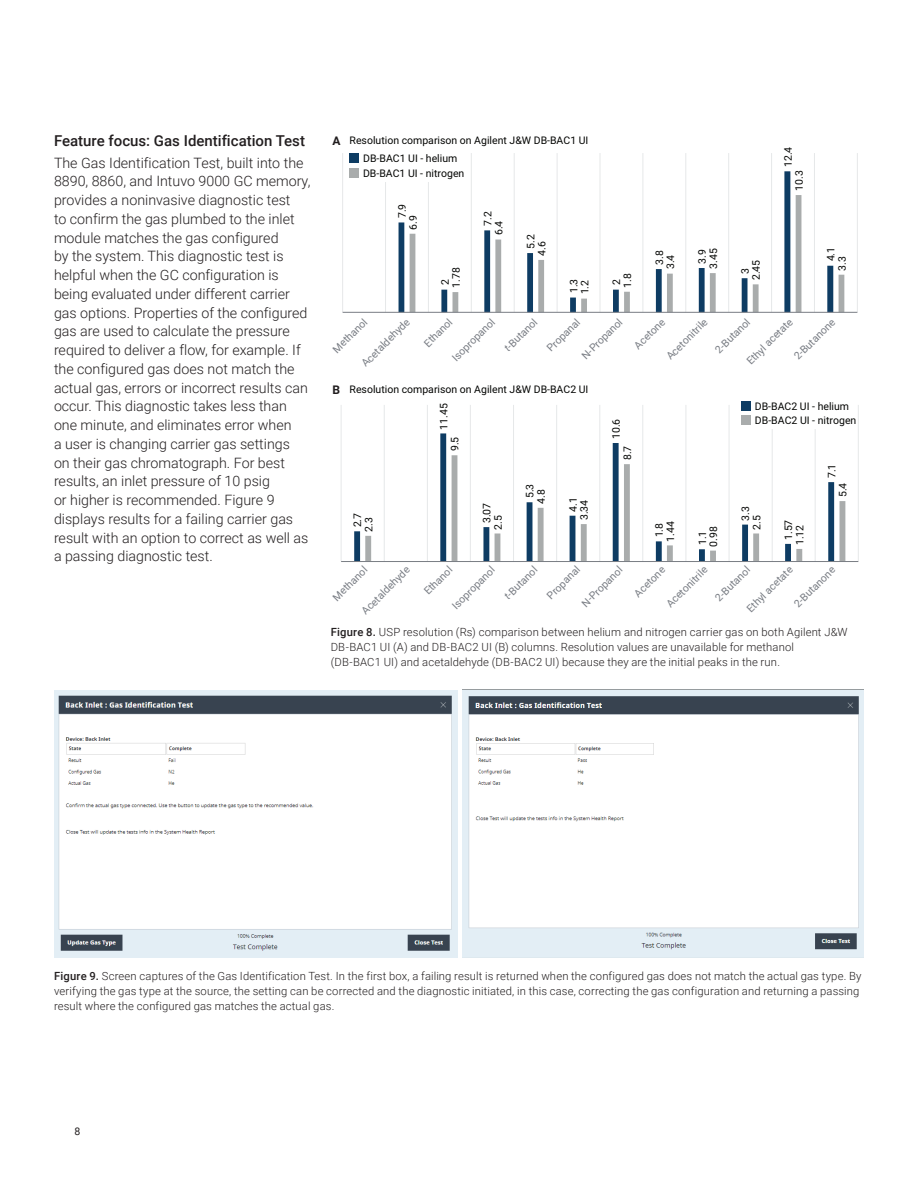
<style>
.page{position:relative;width:918px;height:1188px;background:#fff}
.page>*{position:absolute;margin:0;border:0;box-sizing:border-box;transform-origin:0 0}
.Header_2{font:500 15px "Roboto";color:#231f20}
.Text{font:300 14.25px/18.8px "Roboto";color:#231f20}
.t1{font:700 12px "Roboto";color:#211d1e}
.t2{font:300 11.25px/15px "Roboto";letter-spacing:.01em;color:#231f20}
.t3{font:10.5px/14.9px "Roboto";color:#040503}
.t4{font:10.5px "Roboto";color:#797d84}
.t5{font:10.5px "Roboto";color:#231f20}
.s1{font-style:italic}
.s2{font-weight:500}
</style>
<div class="page">
<hr style="left:342px;top:153px;width:1px;height:159px;background:#e6e8e9">
<hr style="left:385px;top:153px;width:1px;height:159px;background:#e6e8e9">
<hr style="left:471px;top:153px;width:1px;height:159px;background:#e6e8e9">
<hr style="left:514px;top:153px;width:1px;height:159px;background:#e6e8e9">
<hr style="left:557px;top:153px;width:1px;height:159px;background:#e6e8e9">
<hr style="left:600px;top:153px;width:1px;height:159px;background:#e6e8e9">
<hr style="left:643px;top:153px;width:1px;height:159px;background:#e6e8e9">
<hr style="left:685px;top:153px;width:1px;height:159px;background:#e6e8e9">
<hr style="left:728px;top:153px;width:1px;height:159px;background:#e6e8e9">
<hr style="left:771px;top:153px;width:1px;height:159px;background:#e6e8e9">
<hr style="left:814px;top:153px;width:1px;height:159px;background:#e6e8e9">
<hr style="left:857px;top:153px;width:1px;height:159px;background:#e6e8e9">
<svg style="left:399px;top:171px;width:392px;height:141px"></svg>
<svg style="left:410px;top:195px;width:434px;height:117px"></svg>
<hr style="left:343px;top:312px;width:514px;height:1px;background:#797d84">
<hr style="left:341px;top:405px;width:1px;height:157px;background:#e6e8e9">
<hr style="left:384px;top:405px;width:1px;height:157px;background:#e6e8e9">
<hr style="left:427px;top:405px;width:1px;height:157px;background:#e6e8e9">
<hr style="left:470px;top:405px;width:1px;height:157px;background:#e6e8e9">
<hr style="left:513px;top:405px;width:1px;height:157px;background:#e6e8e9">
<hr style="left:556px;top:405px;width:1px;height:157px;background:#e6e8e9">
<hr style="left:599px;top:405px;width:1px;height:157px;background:#e6e8e9">
<hr style="left:642px;top:405px;width:1px;height:157px;background:#e6e8e9">
<hr style="left:686px;top:405px;width:1px;height:157px;background:#e6e8e9">
<hr style="left:729px;top:405px;width:1px;height:157px;background:#e6e8e9">
<hr style="left:772px;top:405px;width:1px;height:157px;background:#e6e8e9">
<hr style="left:815px;top:405px;width:1px;height:157px;background:#e6e8e9">
<hr style="left:858px;top:405px;width:1px;height:157px;background:#e6e8e9">
<svg style="left:354px;top:433px;width:375px;height:128px"></svg>
<svg style="left:365px;top:455px;width:480px;height:106px"></svg>
<hr style="left:341px;top:561px;width:517px;height:1px;background:#797d84">
<div style="left:739px;top:398px;width:107px;height:31px;background:#fff"></div>
<div style="left:345px;top:151px;width:107px;height:31px;background:#fff"></div>
<div style="left:741px;top:401px;width:10px;height:9px;background:#0e3c63"></div>
<div style="left:741px;top:416px;width:10px;height:9px;background:#a9acac"></div>
<div style="left:350px;top:153px;width:9px;height:10px;background:#0e3c63"></div>
<div style="left:350px;top:169px;width:9px;height:9px;background:#a9acac"></div>
<img style="left:462px;top:690px;width:402px;height:267px">
<img style="left:54px;top:690px;width:404px;height:267px">
<p class="Header_2" style="left:54px;top:130px;width:253px">Feature focus: Gas Identification Test</p>
<p class="Text" style="left:54px;top:153px;width:258px">The Gas Identification Test, built into the 8890, 8860, and Intuvo 9000 GC memory, provides a noninvasive diagnostic test<br>to confirm the gas plumbed to the inlet module matches the gas configured<br>by the system. This diagnostic test is helpful when the GC configuration is being evaluated under different carrier gas options. Properties of the configured gas are used to calculate the pressure required to deliver a flow, for example. If the configured gas does not match the actual gas, errors or incorrect results can occur. This diagnostic takes less than one minute, and eliminates error when<br>a user is changing carrier gas settings<br>on their gas chromatograph. For best results, an inlet pressure of 10 psig<br>or higher is recommended. Figure 9 displays results for a failing carrier gas result with an option to correct as well as a passing diagnostic test.</p>
<p class="t1" style="left:333px;top:133px;width:10px">A</p>
<p class="t3" style="left:350px;top:133px;width:240px">Resolution comparison on Agilent J&amp;W DB-BAC1 UI</p>
<p class="t3" style="left:363px;top:150px;width:103px;line-height:15.3px">DB-BAC1 UI - helium<br>DB-BAC1 UI - nitrogen</p>
<p class="t3" style="left:394px;top:218px;width:16px;rotate:-90deg">7.9</p>
<p class="t3" style="left:405px;top:230px;width:16px;rotate:-90deg">6.9</p>
<p class="t3" style="left:448px;top:288px;width:22px;rotate:-90deg">1.78</p>
<p class="t3" style="left:437px;top:285px;width:7px;rotate:-90deg">2</p>
<p class="t3" style="left:480px;top:226px;width:16px;rotate:-90deg">7.2</p>
<p class="t3" style="left:491px;top:235px;width:16px;rotate:-90deg">6.4</p>
<p class="t3" style="left:523px;top:249px;width:16px;rotate:-90deg">5.2</p>
<p class="t3" style="left:534px;top:256px;width:16px;rotate:-90deg">4.6</p>
<p class="t3" style="left:620px;top:288px;width:16px;rotate:-90deg">1.8</p>
<p class="t3" style="left:566px;top:293px;width:16px;rotate:-90deg">1.3</p>
<p class="t3" style="left:609px;top:285px;width:7px;rotate:-90deg">2</p>
<p class="t3" style="left:577px;top:294px;width:16px;rotate:-90deg">1.2</p>
<p class="t3" style="left:663px;top:269px;width:16px;rotate:-90deg">3.4</p>
<p class="t3" style="left:706px;top:269px;width:22px;rotate:-90deg">3.45</p>
<p class="t3" style="left:652px;top:265px;width:16px;rotate:-90deg">3.8</p>
<p class="t3" style="left:694px;top:264px;width:16px;rotate:-90deg">3.9</p>
<p class="t3" style="left:748px;top:280px;width:22px;rotate:-90deg">2.45</p>
<p class="t3" style="left:737px;top:274px;width:7px;rotate:-90deg">3</p>
<p class="t3" style="left:780px;top:167px;width:22px;rotate:-90deg">12.4</p>
<p class="t3" style="left:791px;top:191px;width:22px;rotate:-90deg">10.3</p>
<p class="t3" style="left:823px;top:261px;width:16px;rotate:-90deg">4.1</p>
<p class="t3" style="left:834px;top:271px;width:16px;rotate:-90deg">3.3</p>
<p class="t4" style="left:358px;top:360px;width:65px;rotate:-45deg">Acetaldehyde</p>
<p class="t4" style="left:421px;top:340px;width:37px;rotate:-45deg">Ethanol</p>
<p class="t4" style="left:449px;top:354px;width:57px;rotate:-45deg">Isopropanol</p>
<p class="t4" style="left:501px;top:345px;width:44px;rotate:-45deg"><span class="s1">t</span>-Butanol</p>
<p class="t4" style="left:543px;top:344px;width:43px;rotate:-45deg">Propanal</p>
<p class="t4" style="left:578px;top:352px;width:54px;rotate:-45deg">N-Propanol</p>
<p class="t4" style="left:631px;top:342px;width:40px;rotate:-45deg">Acetone</p>
<p class="t4" style="left:663px;top:353px;width:55px;rotate:-45deg">Acetonitrile</p>
<p class="t4" style="left:712px;top:346px;width:46px;rotate:-45deg">2-Butanol</p>
<p class="t4" style="left:329px;top:346px;width:45px;rotate:-45deg">Methanol</p>
<p class="t4" style="left:743px;top:357px;width:62px;rotate:-45deg">Ethyl acetate</p>
<p class="t4" style="left:791px;top:353px;width:55px;rotate:-45deg">2-Butanone</p>
<p class="t1" style="left:333px;top:381px;width:9px">B</p>
<p class="t3" style="left:350px;top:381px;width:240px">Resolution comparison on Agilent J&amp;W DB-BAC2 UI</p>
<p class="t3" style="left:436px;top:430px;width:28px;rotate:-90deg">11.45</p>
<p class="t3" style="left:447px;top:451px;width:16px;rotate:-90deg">9.5</p>
<p class="t3" style="left:350px;top:527px;width:16px;rotate:-90deg">2.7</p>
<p class="t3" style="left:361px;top:532px;width:16px;rotate:-90deg">2.3</p>
<p class="t3" style="left:479px;top:523px;width:22px;rotate:-90deg">3.07</p>
<p class="t3" style="left:490px;top:530px;width:16px;rotate:-90deg">2.5</p>
<p class="t3" style="left:522px;top:498px;width:16px;rotate:-90deg">5.3</p>
<p class="t3" style="left:533px;top:504px;width:16px;rotate:-90deg">4.8</p>
<p class="t3" style="left:565px;top:512px;width:16px;rotate:-90deg">4.1</p>
<p class="t3" style="left:576px;top:520px;width:22px;rotate:-90deg">3.34</p>
<p class="t3" style="left:608px;top:439px;width:22px;rotate:-90deg">10.6</p>
<p class="t3" style="left:619px;top:460px;width:16px;rotate:-90deg">8.7</p>
<p class="t3" style="left:663px;top:542px;width:22px;rotate:-90deg">1.44</p>
<p class="t3" style="left:706px;top:547px;width:22px;rotate:-90deg">0.98</p>
<p class="t3" style="left:651px;top:537px;width:16px;rotate:-90deg">1.8</p>
<p class="t3" style="left:695px;top:545px;width:16px;rotate:-90deg">1.1</p>
<p class="t3" style="left:755px;top:398px;width:103px">DB-BAC2 UI - helium<br>DB-BAC2 UI - nitrogen</p>
<p class="t3" style="left:824px;top:478px;width:16px;rotate:-90deg">7.1</p>
<p class="t3" style="left:738px;top:521px;width:16px;rotate:-90deg">3.3</p>
<p class="t3" style="left:749px;top:530px;width:16px;rotate:-90deg">2.5</p>
<p class="t3" style="left:781px;top:540px;width:22px;rotate:-90deg">1.57</p>
<p class="t3" style="left:792px;top:545px;width:22px;rotate:-90deg">1.12</p>
<p class="t3" style="left:835px;top:497px;width:16px;rotate:-90deg">5.4</p>
<p class="t4" style="left:358px;top:607px;width:65px;rotate:-45deg">Acetaldehyde</p>
<p class="t4" style="left:421px;top:588px;width:37px;rotate:-45deg">Ethanol</p>
<p class="t4" style="left:449px;top:602px;width:57px;rotate:-45deg">Isopropanol</p>
<p class="t4" style="left:501px;top:592px;width:44px;rotate:-45deg"><span class="s1">t</span>-Butanol</p>
<p class="t4" style="left:543px;top:592px;width:43px;rotate:-45deg">Propanal</p>
<p class="t4" style="left:578px;top:600px;width:54px;rotate:-45deg">N-Propanol</p>
<p class="t4" style="left:631px;top:590px;width:40px;rotate:-45deg">Acetone</p>
<p class="t4" style="left:663px;top:600px;width:55px;rotate:-45deg">Acetonitrile</p>
<p class="t4" style="left:712px;top:594px;width:46px;rotate:-45deg">2-Butanol</p>
<p class="t4" style="left:329px;top:594px;width:45px;rotate:-45deg">Methanol</p>
<p class="t4" style="left:743px;top:605px;width:62px;rotate:-45deg">Ethyl acetate</p>
<p class="t4" style="left:791px;top:600px;width:55px;rotate:-45deg">2-Butanone</p>
<p class="t2" style="left:331px;top:624px;width:518px"><span class="s2">Figure 8.</span> USP resolution (Rs) comparison between helium and nitrogen carrier gas on both Agilent J&amp;W<br>DB-BAC1 UI (A) and DB-BAC2 UI (B) columns. Resolution values are unavailable for methanol<br>(DB‑BAC1 UI) and acetaldehyde (DB-BAC2 UI) because they are the initial peaks in the run.</p>
<p class="t2" style="left:54px;top:968px;width:809px"><span class="s2">Figure 9.</span> Screen captures of the Gas Identification Test. In the first box, a failing result is returned when the configured gas does not match the actual gas type. By verifying the gas type at the source, the setting can be corrected and the diagnostic initiated, in this case, correcting the gas configuration and returning a passing result where the configured gas matches the actual gas.</p>
<p class="t5" style="left:75px;top:1124px;width:7px">8</p>
</div>
